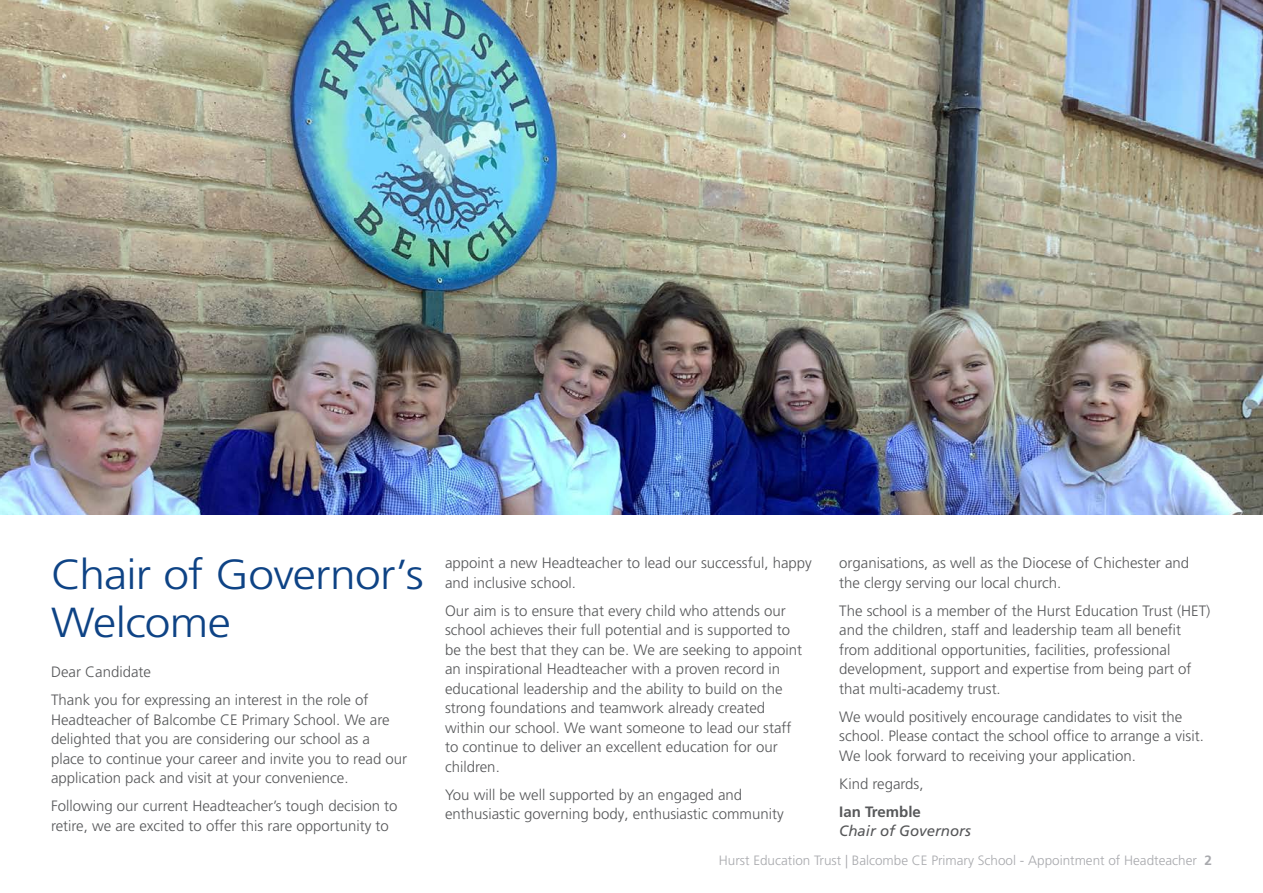
<style>
.page{position:relative;width:1263px;height:893px;background:#fff}
.page>*{position:absolute;margin:0;border:0;box-sizing:border-box;transform-origin:0 0}
.Hurst_headline{font:300 42px/48px "Frutiger LT Pro";letter-spacing:-.015em;color:#0e4385;scale:1.1 1}
.t1{font:300 15px/19.5px "Frutiger LT Pro";color:#57585a}
.t2{font:italic 15px/19.5px "Frutiger LT Pro";color:#57585a}
.t3{font:300 13.5px "Frutiger LT Pro";color:#a8a9ad}
.s1{font-weight:700;font-style:normal}
.s2{font-weight:700}
</style>
<div class="page">
<img style="left:0;top:0;width:1263px;height:514px">
<p class="Hurst_headline" style="left:51px;top:550px;width:340px">Chair of Governor’s<br>Welcome</p>
<p class="t1" style="left:51px;top:662px;width:102px">Dear Candidate</p>
<p class="t1" style="left:51px;top:690px;width:358px">Thank you for expressing an interest in the role of Headteacher of Balcombe CE Primary School. We are delighted that you are considering our school as a<br>place to continue your career and invite you to read our application pack and visit at your convenience.</p>
<p class="t1" style="left:51px;top:796px;width:348px">Following our current Headteacher’s tough decision to retire, we are excited to offer this rare opportunity to</p>
<p class="t1" style="left:445px;top:553px;width:368px">appoint a new Headteacher to lead our successful, happy and inclusive school.</p>
<p class="t1" style="left:445px;top:601px;width:359px">Our aim is to ensure that every child who attends our school achieves their full potential and is supported to be the best that they can be. We are seeking to appoint an inspirational Headteacher with a proven record in educational leadership and the ability to build on the strong foundations and teamwork already created within our school. We want someone to lead our staff to continue to deliver an excellent education for our children.</p>
<p class="t1" style="left:445px;top:785px;width:340px">You will be well supported by an engaged and enthusiastic governing body, enthusiastic community</p>
<p class="t1" style="left:839px;top:553px;width:352px">organisations, as well as the Diocese of Chichester and the clergy serving our local church.</p>
<p class="t1" style="left:839px;top:601px;width:373px">The school is a member of the Hurst Education Trust (HET) and the children, staff and leadership team all benefit from additional opportunities, facilities, professional development, support and expertise from being part of that multi-academy trust.</p>
<p class="t1" style="left:839px;top:707px;width:366px">We would positively encourage candidates to visit the school. Please contact the school office to arrange a visit.<br>We look forward to receiving your application.</p>
<p class="t1" style="left:839px;top:774px;width:86px">Kind regards,</p>
<p class="t2" style="left:839px;top:802px;width:133px"><span class="s1">Ian Tremble<br></span>Chair of Governors</p>
<p class="t3" style="left:719px;top:852px;width:495px">Hurst Education Trust | Balcombe CE Primary School - Appointment of Headteacher <span class="s2">2</span></p>
</div>
